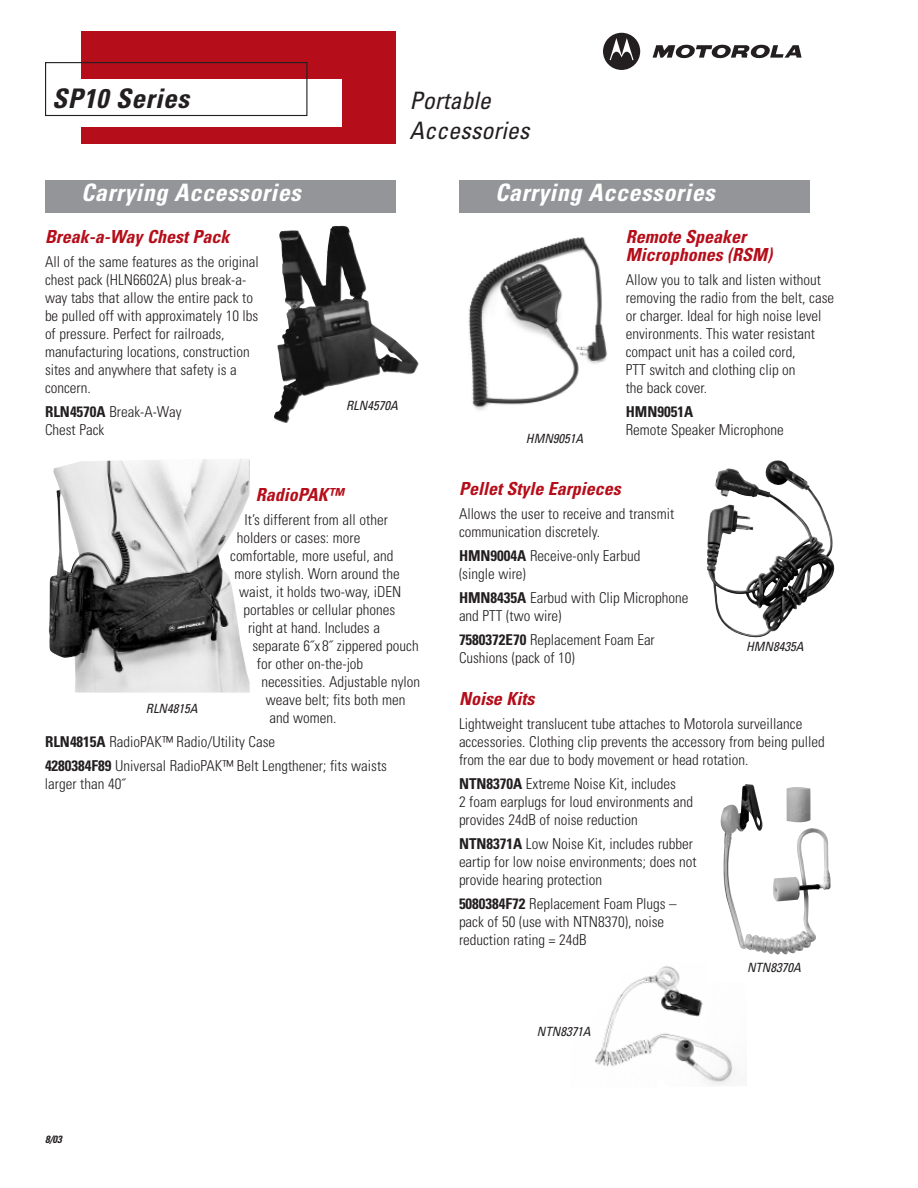
<style>
.page{position:relative;width:918px;height:1188px;background:#fff}
.page>*{position:absolute;margin:0;border:0;box-sizing:border-box;transform-origin:0 0}
.t1{font:italic 700 condensed 27px "Univers";letter-spacing:.02em;color:#231f20}
.t2{font:italic 700 condensed 24px "Univers";letter-spacing:.02em;color:#fff}
.t3{font:italic condensed 24px/30px "Univers";color:#231f20}
.t4{font:italic 700 condensed 18px/18px "Univers";color:#b50e1a}
.t5{font:300 condensed 15px/18px "Univers";color:#231f20}
.t6{font:700 condensed 15px "Univers";color:#231f20}
.t7{font:italic condensed 12.75px "Univers";color:#231f20}
.t8{font:italic 700 condensed 10.5px "Univers";color:#231f20}
.s1{font-weight:700}
</style>
<div class="page">
<div style="left:81px;top:32px;width:315px;height:112px;background:#b50e1a"></div>
<svg style="left:603px;top:33px;width:37px;height:37px"></svg>
<svg style="left:653px;top:45px;width:149px;height:14px"></svg>
<div style="left:45px;top:79px;width:297px;height:48px;background:#fff"></div>
<div style="left:45px;top:62px;width:262px;height:54px;border:1px solid #231f20"></div>
<div style="left:45px;top:180px;width:351px;height:33px;background:#939598"></div>
<div style="left:459px;top:180px;width:351px;height:33px;background:#939598"></div>
<img style="left:274px;top:225px;width:145px;height:198px">
<img style="left:48px;top:459px;width:202px;height:234px">
<img style="left:468px;top:237px;width:139px;height:173px">
<img style="left:706px;top:460px;width:129px;height:178px">
<img style="left:595px;top:966px;width:138px;height:120px">
<div style="left:709px;top:775px;width:128px;height:207px;background:#fff"></div>
<img style="left:721px;top:784px;width:110px;height:171px">
<h1 class="t1" style="left:52px;top:89px;width:139px">SP10 Series</h1>
<h2 class="t2" style="left:81px;top:184px;width:221px">Carrying Accessories</h2>
<p class="t4" style="left:45px;top:229px;width:186px">Break-a-Way Chest Pack</p>
<p class="t5" style="left:45px;top:254px;width:215px">All of the same features as the original chest pack (HLN6602A) plus break-a&shy;way tabs that allow the entire pack to be pulled off with approximately 10 lbs of pressure. Perfect for railroads, manufacturing locations, construction sites and anywhere that safety is a concern.</p>
<p class="t5" style="left:45px;top:404px;width:138px"><span class="s1">RLN4570A</span> Break-A-Way<br>Chest Pack</p>
<h2 class="t3" style="left:410px;top:88px;width:121px">Portable<br>Accessories</h2>
<p class="t7" style="left:346px;top:400px;width:53px">RLN4570A</p>
<h2 class="t2" style="left:495px;top:184px;width:221px">Carrying Accessories</h2>
<p class="t4" style="left:626px;top:229px;width:148px">Remote Speaker<br>Microphones (RSM)</p>
<p class="t5" style="left:626px;top:272px;width:210px">Allow you to talk and listen without removing the radio from the belt, case or charger. Ideal for high noise level environments. This water resistant compact unit has a coiled cord,<br>PTT switch and clothing clip on<br>the back cover.</p>
<p class="t6" style="left:626px;top:406px;width:69px">HMN9051A</p>
<p class="t5" style="left:626px;top:422px;width:160px">Remote Speaker Microphone</p>
<p class="t7" style="left:526px;top:434px;width:59px">HMN9051A</p>
<p class="t4" style="left:256px;top:487px;width:89px">RadioPAK™</p>
<p class="t5" style="left:245px;top:512px;width:145px">It’s different from all other</p>
<p class="t5" style="left:237px;top:530px;width:125px">holders or cases: more</p>
<p class="t5" style="left:230px;top:548px;width:165px">comfortable, more useful, and</p>
<p class="t5" style="left:235px;top:566px;width:167px">more stylish. Worn around the</p>
<p class="t5" style="left:239px;top:584px;width:164px">waist, it holds two-way, iDEN</p>
<p class="t5" style="left:244px;top:602px;width:153px">portables or cellular phones</p>
<p class="t5" style="left:248px;top:620px;width:134px">right at hand. Includes a</p>
<p class="t5" style="left:252px;top:638px;width:168px">separate 6˝x 8˝ zippered pouch</p>
<p class="t5" style="left:257px;top:656px;width:108px">for other on-the-job</p>
<p class="t5" style="left:261px;top:674px;width:160px">necessities. Adjustable nylon</p>
<p class="t5" style="left:266px;top:692px;width:141px">weave belt; fits both men</p>
<p class="t5" style="left:269px;top:710px;width:68px">and women.</p>
<p class="t5" style="left:45px;top:731px;width:344px;line-height:24px"><span class="s1">RLN4815A</span> RadioPAK™ Radio/Utility Case<br><span class="s1">4280384F89</span> Universal RadioPAK™ Belt Lengthener; fits waists</p>
<p class="t5" style="left:45px;top:776px;width:82px">larger than 40˝</p>
<p class="t7" style="left:146px;top:704px;width:53px">RLN4815A</p>
<p class="t8" style="left:45px;top:1135px;width:18px">8/03</p>
<p class="t4" style="left:459px;top:481px;width:163px">Pellet Style Earpieces</p>
<p class="t5" style="left:459px;top:506px;width:217px">Allows the user to receive and transmit communication discretely.</p>
<p class="t5" style="left:459px;top:548px;width:183px"><span class="s1">HMN9004A</span> Receive-only Earbud (single wire)</p>
<p class="t5" style="left:459px;top:590px;width:231px"><span class="s1">HMN8435A</span> Earbud with Clip Microphone and PTT (two wire)</p>
<p class="t5" style="left:459px;top:632px;width:197px"><span class="s1">7580372E70</span> Replacement Foam Ear<br>Cushions (pack of 10)</p>
<p class="t4" style="left:459px;top:691px;width:77px">Noise Kits</p>
<p class="t5" style="left:459px;top:716px;width:367px">Lightweight translucent tube attaches to Motorola surveillance accessories. Clothing clip prevents the accessory from being pulled from the ear due to body movement or head rotation.</p>
<p class="t5" style="left:459px;top:776px;width:236px"><span class="s1">NTN8370A</span> Extreme Noise Kit, includes<br>2 foam earplugs for loud environments and provides 24dB of noise reduction</p>
<p class="t5" style="left:459px;top:836px;width:239px"><span class="s1">NTN8371A</span> Low Noise Kit, includes rubber eartip for low noise environments; does not provide hearing protection</p>
<p class="t5" style="left:459px;top:896px;width:219px"><span class="s1">5080384F72</span> Replacement Foam Plugs – pack of 50 (use with NTN8370), noise reduction rating = 24dB</p>
<p class="t7" style="left:746px;top:642px;width:59px">HMN8435A</p>
<p class="t7" style="left:537px;top:1027px;width:55px">NTN8371A</p>
<p class="t7" style="left:747px;top:963px;width:55px">NTN8370A</p>
</div>
